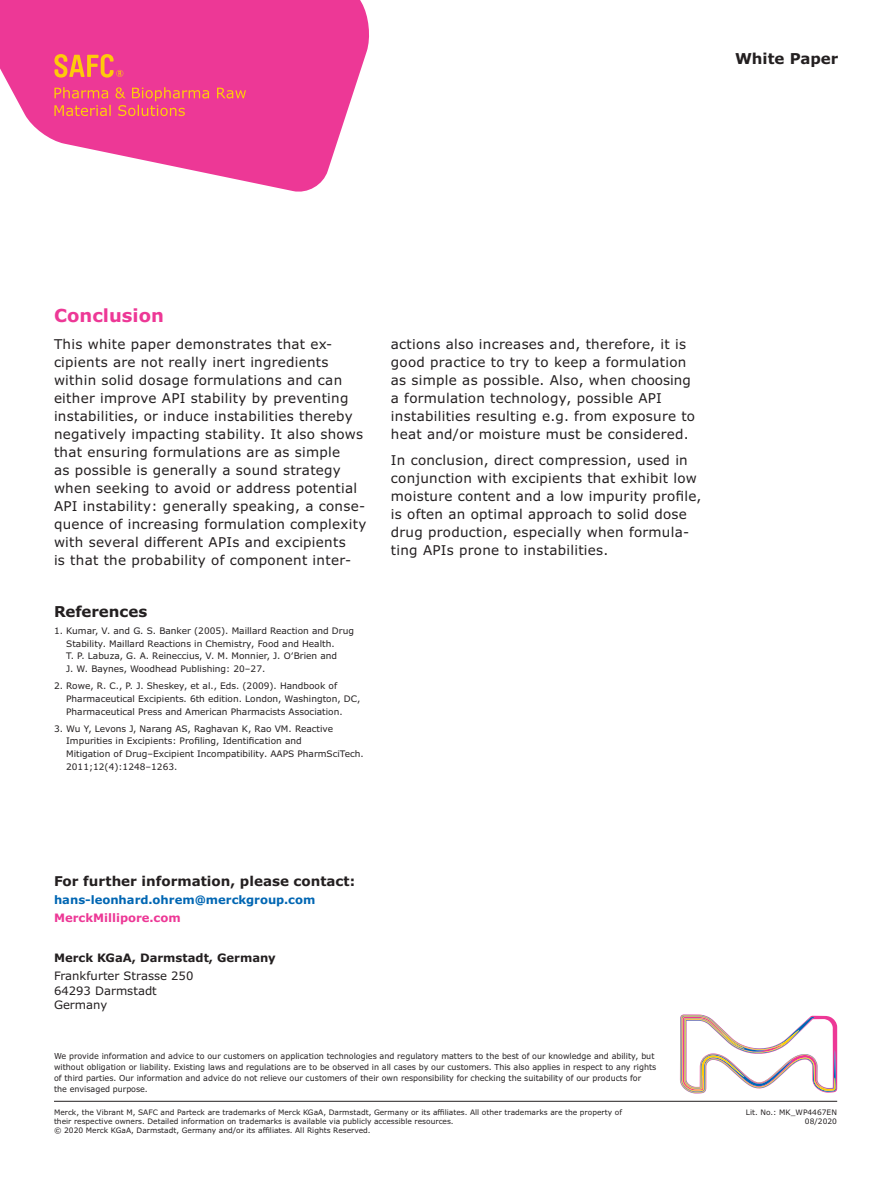
<style>
.page{position:relative;width:891px;height:1188px;background:#fff}
.page>*{position:absolute;margin:0;border:0;box-sizing:border-box;transform-origin:0 0}
.t1{font:700 18px "Verdana Pro";color:#ed3896}
.t2{font:700 15px "Verdana Pro";color:#231f20}
.t3{font:13.5px/18px "Verdana Pro";letter-spacing:.02em;color:#231f20}
.t4{font:700 13.5px "Verdana Pro";color:#231f20}
.t5{font:11.7px/14.4px "Verdana Pro";color:#231f20}
.t6{font:700 11.7px "Verdana Pro";color:#0166b3}
.t7{font:700 11.7px "Verdana Pro";color:#231f20}
.t8{font:700 11.7px "Verdana Pro";color:#ed3896}
.t9{font:9px/12.8px "Verdana Pro";color:#231f20}
.t10{font:8.25px/11.2px "Verdana Pro";color:#231f20}
.t11{font:7.5px/9px "Verdana Pro";color:#231f20}
</style>
<div class="page">
<svg style="left:0;top:0;width:369px;height:192px;fill:#ed3896"></svg>
<svg style="left:54px;top:87px;width:192px;height:29px;background:#ef527c"></svg>
<svg style="left:54px;top:54px;width:69px;height:24px;background:#f3715e"></svg>
<svg style="left:680px;top:1015px;width:157px;height:78px"></svg>
<hr style="left:54px;top:1101px;width:783px;height:1px;background:#231f20">
<p class="t2" style="left:735px;top:49px;width:105px">White Paper</p>
<h1 class="t1" style="left:54px;top:304px;width:111px">Conclusion</h1>
<p class="t3" style="left:54px;top:335px;width:314px">This white paper demonstrates that ex&shy;cipients are not really inert ingredients within solid dosage formulations and can either improve API stability by preventing instabilities, or induce instabilities thereby negatively impacting stability. It also shows that ensuring formulations are as simple<br>as possible is generally a sound strategy when seeking to avoid or address potential API instability: generally speaking, a conse&shy;quence of increasing formulation complexity with several different APIs and excipients<br>is that the probability of component inter-</p>
<p class="t2" style="left:54px;top:602px;width:95px">References</p>
<p class="t9" style="left:66px;top:624px;width:289px;text-indent:-12px">1. Kumar, V. and G. S. Banker (2005). Maillard Reaction and Drug Stability. Maillard Reactions in Chemistry, Food and Health.<br>T. P. Labuza, G. A. Reineccius, V. M. Monnier, J. O‘Brien and<br>J. W. Baynes, Woodhead Publishing: 20–27.</p>
<p class="t9" style="left:66px;top:680px;width:296px;text-indent:-12px">2. Rowe, R. C., P. J. Sheskey, et al., Eds. (2009). Handbook of<br>Pharmaceutical Excipients. 6th edition. London, Washington, DC,<br>Pharmaceutical Press and American Pharmacists Association.</p>
<p class="t9" style="left:66px;top:722px;width:299px;text-indent:-12px">3. Wu Y, Levons J, Narang AS, Raghavan K, Rao VM. Reactive Impurities in Excipients: Profiling, Identification and<br>Mitigation of Drug–Excipient Incompatibility. AAPS PharmSciTech.<br>2011;12(4):1248–1263.</p>
<p class="t3" style="left:391px;top:335px;width:306px">actions also increases and, therefore, it is good practice to try to keep a formulation as simple as possible. Also, when choosing a formulation technology, possible API instabilities resulting e.g. from exposure to heat and/or moisture must be considered.</p>
<p class="t3" style="left:391px;top:452px;width:312px">In conclusion, direct compression, used in conjunction with excipients that exhibit low moisture content and a low impurity profile, is often an optimal approach to solid dose drug production, especially when formula&shy;ting APIs prone to instabilities.</p>
<p class="t4" style="left:54px;top:873px;width:303px">For further information, please contact:</p>
<p class="t6" style="left:54px;top:892px;width:263px">hans-leonhard.ohrem@merckgroup.com</p>
<p class="t8" style="left:54px;top:910px;width:128px">MerckMillipore.com</p>
<p class="t7" style="left:54px;top:951px;width:223px">Merck KGaA, Darmstadt, Germany</p>
<p class="t5" style="left:54px;top:969px;width:141px">Frankfurter Strasse 250<br>64293 Darmstadt<br>Germany</p>
<p class="t10" style="left:54px;top:1050px;width:604px">We provide information and advice to our customers on application technologies and regulatory matters to the best of our knowledge and ability, but without obligation or liability. Existing laws and regulations are to be observed in all cases by our customers. This also applies in respect to any rights of third parties. Our information and advice do not relieve our customers of their own responsibility for checking the suitability of our products for<br>the envisaged purpose.</p>
<p class="t11" style="left:54px;top:1108px;width:569px">Merck, the Vibrant M, SAFC and Parteck are trademarks of Merck KGaA, Darmstadt, Germany or its affiliates. All other trademarks are the property of their respective owners. Detailed information on trademarks is available via publicly accessible resources.<br>© 2020 Merck KGaA, Darmstadt, Germany and/or its affiliates. All Rights Reserved.</p>
<p class="t11" style="left:746px;top:1108px;width:93px;text-align:right">Lit. No.: MK_WP4467EN<br>08/2020</p>
</div>
